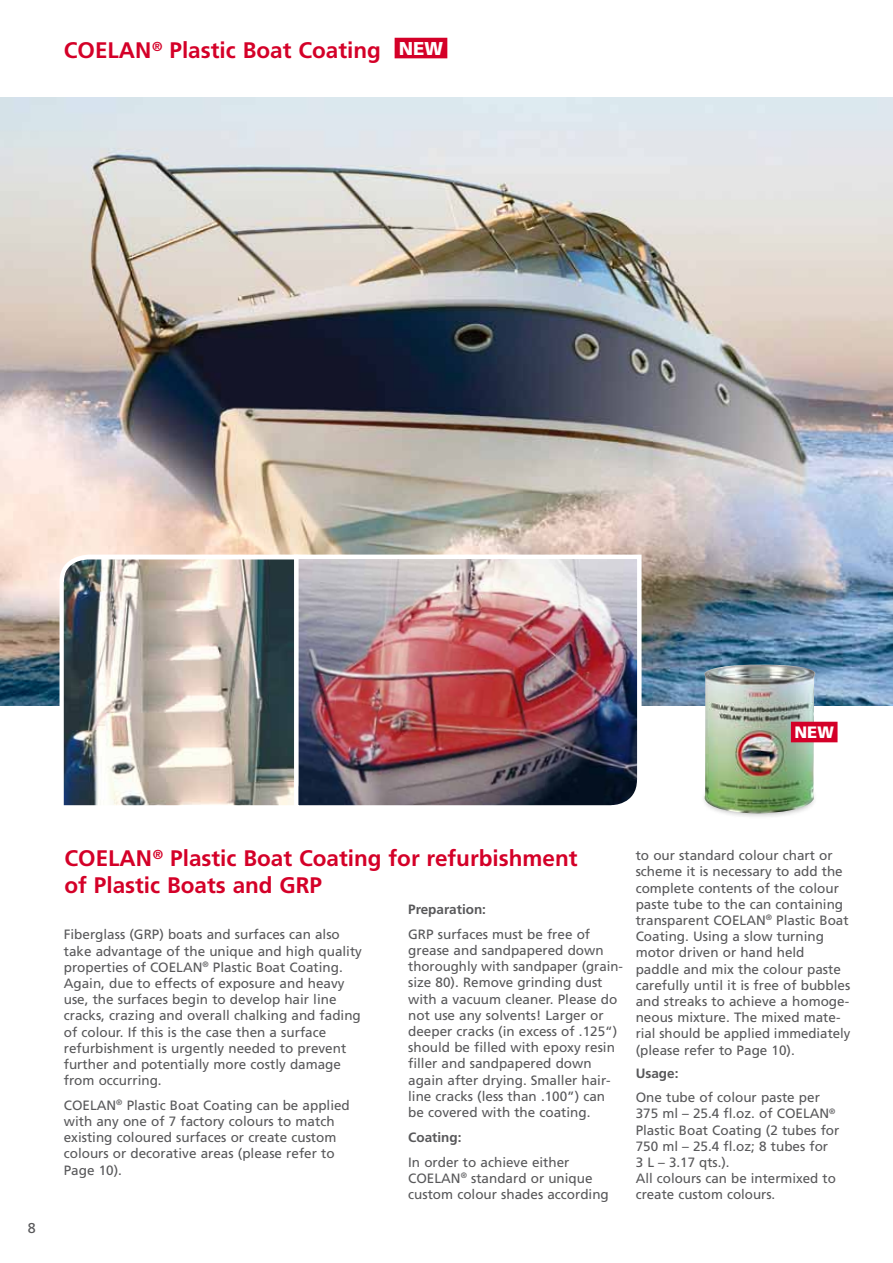
<style>
.page{position:relative;width:893px;height:1263px;background:#fff}
.page>*{position:absolute;margin:0;border:0;box-sizing:border-box;transform-origin:0 0}
.t1{font:700 22.5px/27px "Frutiger LT";color:#d40028}
.t2{font:italic 900 22.5px "Frutiger";color:#d40028}
.t3{font:900 16.5px "Frutiger";color:#fff}
.t4{font:14.25px "Frutiger";color:#58585a}
.t5{font:13.5px/16.2px "Frutiger LT";color:#58585a}
.t6{font:700 13.5px "Frutiger LT";color:#58585a}
.t7{font:7.8px "Frutiger LT";color:#58585a}
</style>
<div class="page">
<img style="left:0;top:98px;width:893px;height:608px">
<img style="left:292px;top:552px;width:352px;height:254px">
<svg style="left:611px;top:780px;width:33px;height:26px"></svg>
<svg style="left:60px;top:555px;width:238px;height:251px"></svg>
<img style="left:64px;top:559px;width:230px;height:246px">
<div style="left:700px;top:777px;width:116px;height:43px;background:#000;opacity:.6"></div>
<img style="left:704px;top:664px;width:111px;height:149px">
<div style="left:395px;top:38px;width:52px;height:20px;background:#d40028"></div>
<div style="left:791px;top:722px;width:46px;height:20px;background:#d40028"></div>
<h1 class="t2" style="left:123px;top:36px;width:37px">AN</h1>
<p class="t7" style="left:158px;top:46px;width:8px">®</p>
<h1 class="t2" style="left:171px;top:36px;width:223px">Bootsbeschich ung</h1>
<h1 class="t1" style="left:64px;top:37px;width:381px">COELAN<sup>®</sup> Plastic Boat Coating <sup>NEW</sup></h1>
<p class="t3" style="left:794px;top:722px;width:41px">NEW</p>
<p class="t4" style="left:28px;top:1219px;width:9px">8</p>
<h1 class="t1" style="left:65px;top:845px;width:514px">COELAN<sup>®</sup> Plastic Boat Coating for refurbishment of Plastic Boats and GRP</h1>
<p class="t5" style="left:64px;top:926px;width:300px">Fiberglass (GRP) boats and surfaces can also take advantage of the unique and high quality properties of COELAN<sup>®</sup> Plastic Boat Coating.<br>Again, due to effects of exposure and heavy use, the surfaces begin to develop hair line cracks, crazing and overall chalking and fading of colour. If this is the case then a surface refurbishment is urgently needed to prevent further and potentially more costly damage from occurring.</p>
<p class="t5" style="left:64px;top:1097px;width:288px">COELAN<sup>®</sup> Plastic Boat Coating can be applied with any one of 7 factory colours to match existing coloured surfaces or create custom colours or decorative areas (please refer to Page 10).</p>
<p class="t6" style="left:408px;top:901px;width:79px">Preparation:</p>
<p class="t5" style="left:408px;top:926px;width:216px">GRP surfaces must be free of grease and sandpapered down thoroughly with sandpaper (grain&shy;size 80). Remove grinding dust with a vacuum cleaner. Please do not use any solvents! Larger or deeper cracks (in excess of .125“) should be filled with epoxy resin filler and sandpapered down again after drying. Smaller hair&shy;line cracks (less than .100”) can be covered with the coating.</p>
<p class="t6" style="left:408px;top:1129px;width:55px">Coating:</p>
<p class="t5" style="left:408px;top:1154px;width:202px">In order to achieve either<br>COELAN<sup>®</sup> standard or unique custom colour shades according</p>
<p class="t5" style="left:636px;top:847px;width:216px">to our standard colour chart or scheme it is necessary to add the complete contents of the colour paste tube to the can containing transparent COELAN<sup>®</sup> Plastic Boat<br>Coating. Using a slow turning motor driven or hand held paddle and mix the colour paste carefully until it is free of bubbles and streaks to achieve a homoge&shy;neous mixture. The mixed mate&shy;rial should be applied immediately (please refer to Page 10).</p>
<p class="t6" style="left:636px;top:1065px;width:44px">Usage:</p>
<p class="t5" style="left:636px;top:1089px;width:205px">One tube of colour paste per<br>375 ml – 25.4 fl.oz. of COELAN<sup>®<br></sup>Plastic Boat Coating (2 tubes for<br>750 ml – 25.4 fl.oz; 8 tubes for<br>3 L – 3.17 qts.).<br>All colours can be intermixed to create custom colours.</p>
</div>
